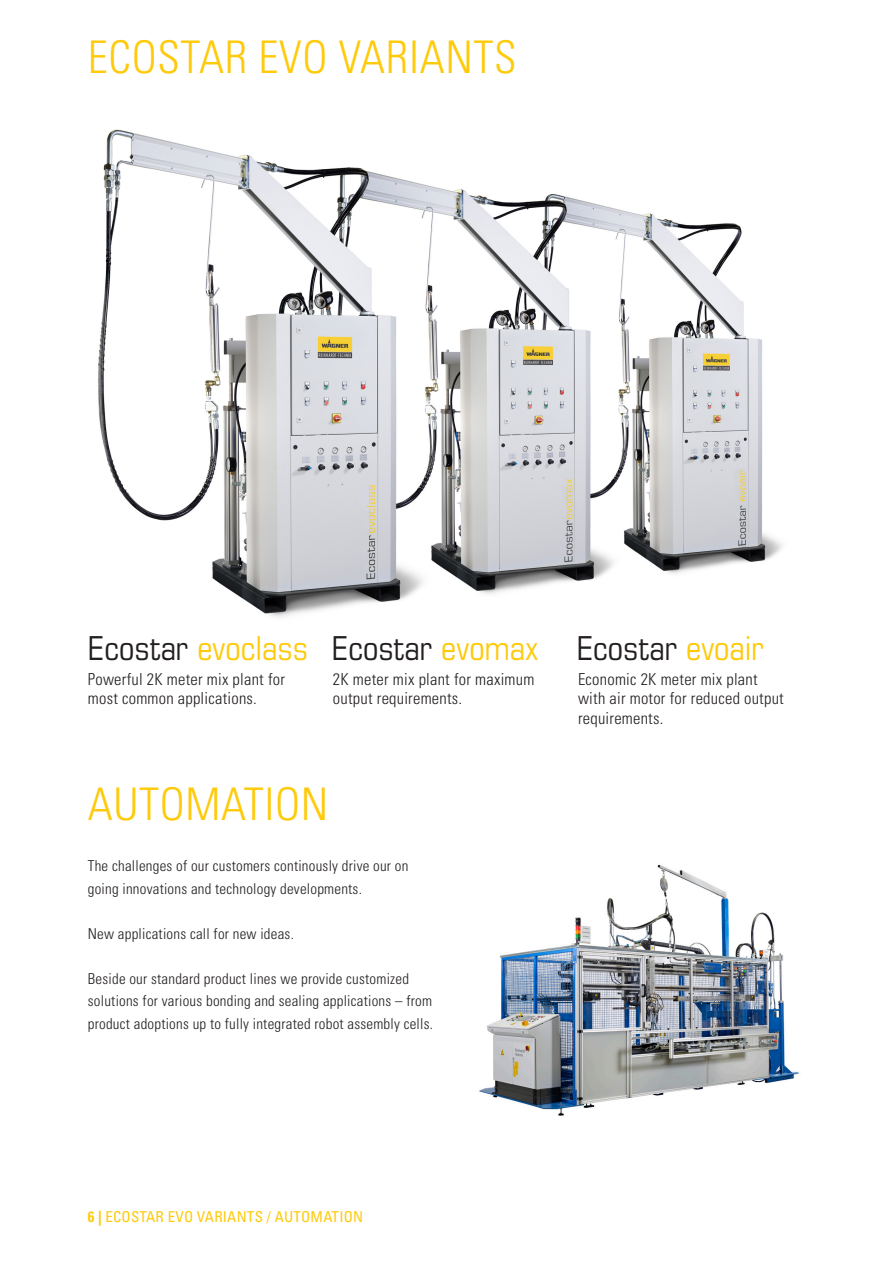
<style>
.page{position:relative;width:893px;height:1263px;background:#fff}
.page>*{position:absolute;margin:0;border:0;box-sizing:border-box;transform-origin:0 0}
.Headline_Thin{font:300 condensed 45px "Univers LT Std";letter-spacing:.015em;color:#feca0a}
.t1{font:condensed 33px "Eurostile LT Std";color:#231f20}
.t2{font:condensed 33px "Eurostile LT Std";color:#feca0a}
.Fließtext_Liste{font:300 condensed 16.5px/19.8px "Univers LT Std";letter-spacing:.015em;color:#231f20}
.Fließtext{font:300 condensed 15px/22.5px "Univers LT Std";letter-spacing:.015em;color:#231f20}
.Lebende_Kolumnentite{font:condensed 15px "Univers LT Std";letter-spacing:.015em;color:#feca0a}
.s1{color:#231f20}
.s2{color:#feca0a}
.s3{font-weight:700}
</style>
<div class="page">
<img style="left:98px;top:129px;width:684px;height:488px">
<img style="left:479px;top:864px;width:320px;height:252px">
<p class="Headline_Thin" style="left:88px;top:30px;width:430px">ECOSTAR EVO VARIANTS</p>
<p class="t2" style="left:88px;top:628px;width:222px"><span class="s1">Ecostar</span> evoclass</p>
<p class="t1" style="left:332px;top:628px;width:208px">Ecostar <span class="s2">evomax</span></p>
<p class="t1" style="left:577px;top:628px;width:189px">Ecostar <span class="s2">evoair</span></p>
<p class="Fließtext_Liste" style="left:88px;top:669px;width:199px">Powerful 2K meter mix plant for most common applications.</p>
<p class="Fließtext_Liste" style="left:333px;top:669px;width:203px">2K meter mix plant for maximum output requirements.</p>
<p class="Fließtext_Liste" style="left:578px;top:669px;width:207px">Economic 2K meter mix plant with air motor for reduced output requirements.</p>
<p class="Headline_Thin" style="left:88px;top:777px;width:242px">AUTOMATION</p>
<p class="Fließtext" style="left:88px;top:855px;width:322px">The challenges of our customers continously drive our on going innovations and technology developments.</p>
<p class="Fließtext" style="left:88px;top:922px;width:208px">New applications call for new ideas.</p>
<p class="Fließtext" style="left:88px;top:967px;width:347px">Beside our standard product lines we provide customized solutions for various bonding and sealing applications – from product adoptions up to fully integrated robot assembly cells.</p>
<p class="Lebende_Kolumnentite" style="left:88px;top:1207px;width:277px"><span class="s3">6 |</span> ECOSTAR EVO VARIANTS / AUTOMATION</p>
</div>
